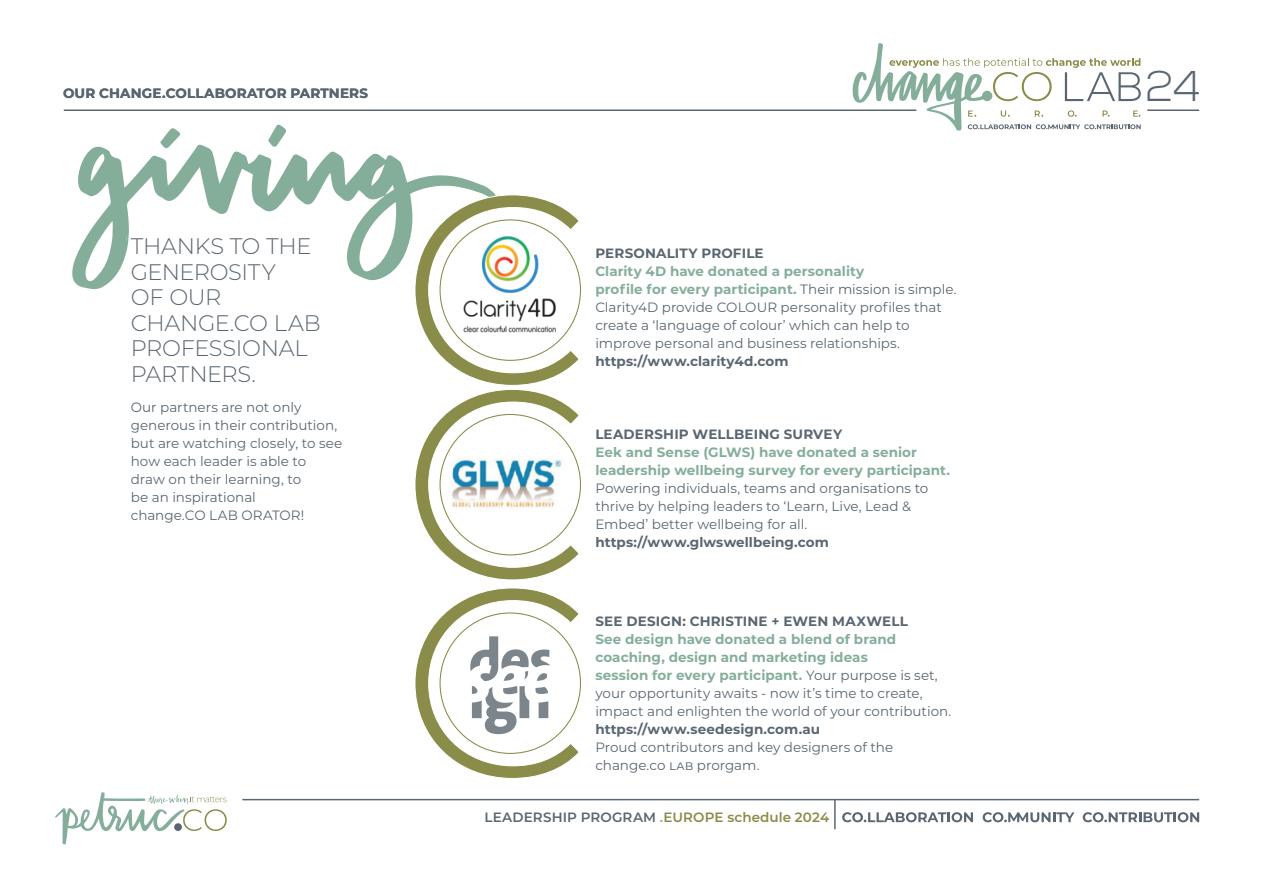
<style>
.page{position:relative;width:1263px;height:893px;background:#fff}
.page>*{position:absolute;margin:0;border:0;box-sizing:border-box;transform-origin:0 0}
.t1{font:300 42.9px "Nexa";color:#5a6671}
.t2{font:300 22.5px/25.5px "Montserrat";letter-spacing:-.01em;color:#5a6671}
.t3{font:13.5px/18px "Montserrat";color:#5a6671}
.t4{font:700 13.5px "Montserrat";letter-spacing:.01em;color:#5a6671}
.t5{font:700 13.5px/18px "Montserrat";letter-spacing:.005em;color:#84ae9a}
.t6{font:600 13.5px "Montserrat";letter-spacing:.01em;color:#8a8c49}
.s1{font-weight:700;color:#84ae9a}
.s2{color:#5a6671}
.s3{color:#84ae9a}
</style>
<div class="page">
<svg style="left:842px;top:812px;width:131px;height:10px"></svg>
<svg style="left:983px;top:812px;width:91px;height:10px"></svg>
<svg style="left:1083px;top:812px;width:116px;height:10px"></svg>
<svg style="left:55px;top:792px;width:172px;height:53px"></svg>
<hr style="left:64px;top:109px;width:852px;height:2px;background:#5a6671">
<hr style="left:1147px;top:109px;width:52px;height:2px;background:#5a6671">
<hr style="left:242px;top:799px;width:957px;height:1px;background:#5a6671">
<hr style="left:834px;top:799px;width:2px;height:30px;background:#5a6671">
<svg style="left:853px;top:45px;width:288px;height:85px"></svg>
<svg style="left:72px;top:144px;width:423px;height:146px"></svg>
<svg style="left:268px;top:124px;width:18px;height:23px"></svg>
<svg style="left:160px;top:128px;width:21px;height:21px"></svg>
<svg style="left:414px;top:194px;width:166px;height:386px"></svg>
<img style="left:449px;top:453px;width:117px;height:59px">
<svg style="left:415px;top:588px;width:165px;height:191px"></svg>
<p class="t4" style="left:63px;top:84px;width:306px">OUR CHANGE.COLLABORATOR PARTNERS</p>
<h2 class="t2" style="left:131px;top:233px;width:191px">THANKS TO THE<br>GENEROSITY<br>OF OUR<br>CHANGE.CO LAB<br>PROFESSIONAL<br>PARTNERS.</h2>
<p class="t3" style="left:131px;top:397px;width:213px">Our partners are not only generous in their contribution, but are watching closely, to see how each leader is able to draw on their learning, to<br>be an inspirational<br>change.CO LAB ORATOR!</p>
<p class="t4" style="left:595px;top:243px;width:170px">PERSONALITY PROFILE</p>
<p class="t3" style="left:595px;top:262px;width:363px"><span class="s1">Clarity 4D have donated a personality<br>profile for every participant.</span> Their mission is simple.<br>Clarity4D provide COLOUR personality profiles that create a ‘language of colour’ which can help to improve personal and business relationships.</p>
<p class="t4" style="left:595px;top:351px;width:195px">https://www.clarity4d.com</p>
<p class="t4" style="left:595px;top:425px;width:248px">LEADERSHIP WELLBEING SURVEY</p>
<p class="t5" style="left:595px;top:443px;width:356px">Eek and Sense (GLWS) have donated a senior leadership wellbeing survey for every participant.</p>
<p class="t3" style="left:595px;top:479px;width:335px">Powering individuals, teams and organisations to thrive by helping leaders to ‘Learn, Live, Lead &amp;<br>Embed’ better wellbeing for all.</p>
<p class="t4" style="left:595px;top:533px;width:235px">https://www.glwswellbeing.com</p>
<p class="t4" style="left:595px;top:611px;width:314px">SEE DESIGN: CHRISTINE + EWEN MAXWELL</p>
<p class="t3" style="left:595px;top:630px;width:357px"><span class="s1">See design have donated a blend of brand coaching, design and marketing ideas<br>session for every participant.</span> Your purpose is set, your opportunity awaits - now it’s time to create, impact and enlighten the world of your contribution.</p>
<p class="t4" style="left:595px;top:719px;width:226px">https://www.seedesign.com.au</p>
<p class="t3" style="left:595px;top:738px;width:299px">Proud contributors and key designers of the change.co lab prorgam.</p>
<p class="t6" style="left:485px;top:808px;width:346px"><span class="s2">LEADERSHIP PROGRAM</span> <span class="s3">.</span>EUROPE schedule 2024</p>
<h1 class="t1" style="left:1145px;top:61px;width:58px">24</h1>
</div>
